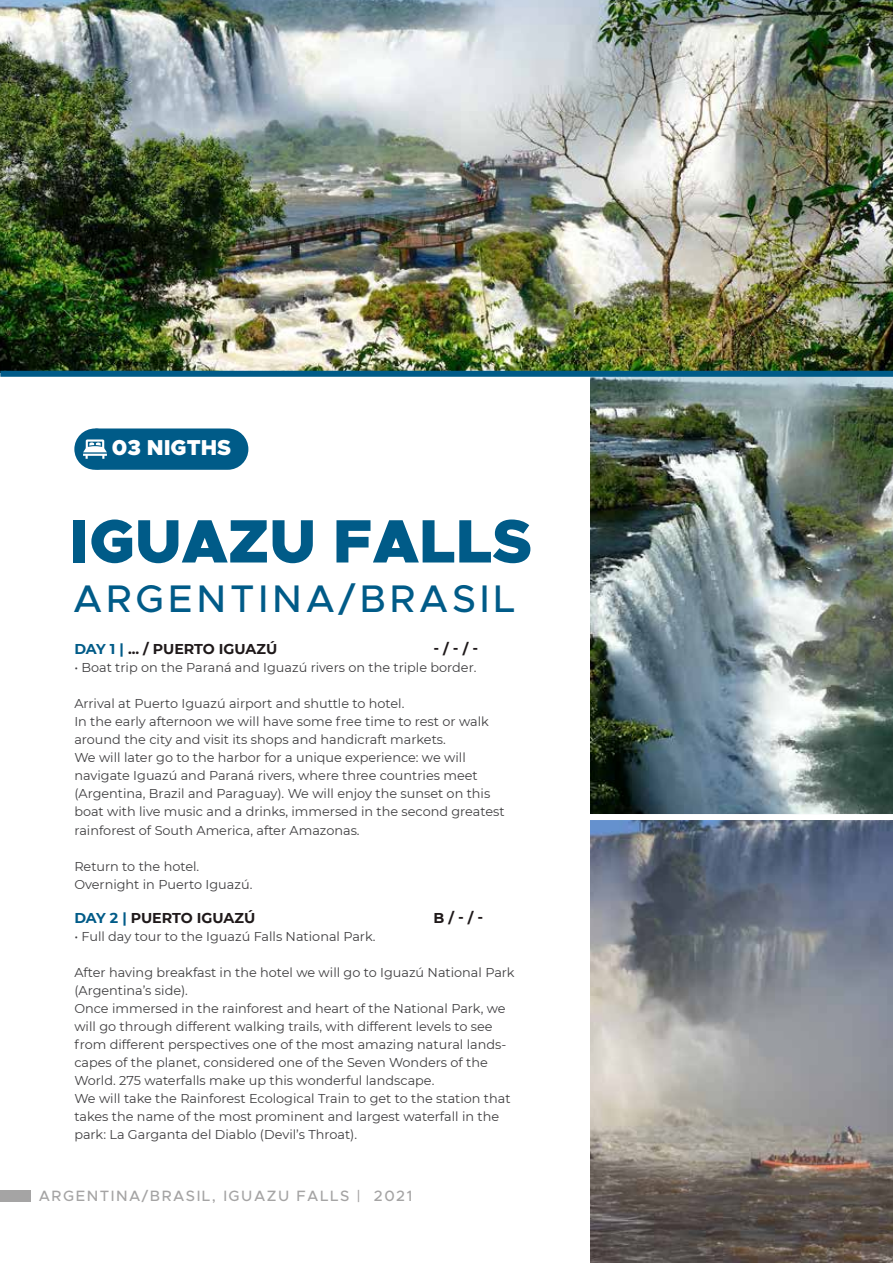
<style>
.page{position:relative;width:893px;height:1263px;background:#fff}
.page>*{position:absolute;margin:0;border:0;box-sizing:border-box;transform-origin:0 0}
.t1{font:900 61.5px "Metropolis";color:#005b88}
.t2{font:500 38.7px "Metropolis";letter-spacing:.1em;color:#005b88}
.t3{font:900 21.75px "Metropolis";color:#fff}
.t4{font:500 15px "Metropolis";letter-spacing:.1em;color:#a5a4a4}
.t5{font:700 14.25px "Montserrat";letter-spacing:-.005em;color:#1f191a}
.t6{font:12.9px/18px "Montserrat";color:#3f3e40}
.s1{color:#005b88}
</style>
<div class="page">
<img style="left:591px;top:377px;width:302px;height:437px">
<img style="left:591px;top:820px;width:302px;height:443px">
<img style="left:0;top:0;width:893px;height:371px">
<div style="left:0;top:1190px;width:31px;height:11px;background:#a5a4a4"></div>
<div style="left:0;top:371px;width:893px;height:6px;background:#005b88"></div>
<svg style="left:74px;top:428px;width:174px;height:42px;background:#1a6c94"></svg>
<h3 class="t3" style="left:112px;top:433px;width:121px">03 NIGTHS</h3>
<h1 class="t1" style="left:70px;top:502px;width:464px">IGUAZU FALLS</h1>
<h2 class="t2" style="left:73px;top:575px;width:444px">ARGENTINA/BRASIL</h2>
<p class="t5" style="left:74px;top:639px;width:204px"><span class="s1">DAY 1 |</span> ... / PUERTO IGUAZÚ</p>
<p class="t5" style="left:433px;top:639px;width:46px">- / - / -</p>
<p class="t6" style="left:74px;top:658px;width:403px">• Boat trip on the Paraná and Iguazú rivers on the triple border.</p>
<p class="t6" style="left:74px;top:694px;width:432px">Arrival at Puerto Iguazú airport and shuttle to hotel.<br>In the early afternoon we will have some free time to rest or walk around the city and visit its shops and handicraft markets.<br>We will later go to the harbor for a unique experience: we will navigate Iguazú and Paraná rivers, where three countries meet (Argentina, Brazil and Paraguay). We will enjoy the sunset on this boat with live music and a drinks, immersed in the second greatest rainforest of South America, after Amazonas.</p>
<p class="t6" style="left:74px;top:856px;width:180px">Return to the hotel.<br>Overnight in Puerto Iguazú.</p>
<p class="t5" style="left:74px;top:907px;width:182px"><span class="s1">DAY 2 |</span> PUERTO IGUAZÚ</p>
<p class="t5" style="left:433px;top:907px;width:51px">B / - / -</p>
<p class="t6" style="left:74px;top:927px;width:303px">• Full day tour to the Iguazú Falls National Park.</p>
<p class="t6" style="left:74px;top:963px;width:442px">After having breakfast in the hotel we will go to Iguazú National Park (Argentina’s side).<br>Once immersed in the rainforest and heart of the National Park, we will go through different walking trails, with different levels to see from different perspectives one of the most amazing natural lands&shy;capes of the planet, considered one of the Seven Wonders of the World. 275 waterfalls make up this wonderful landscape.<br>We will take the Rainforest Ecological Train to get to the station that takes the name of the most prominent and largest waterfall in the park: La Garganta del Diablo (Devil’s Throat).</p>
<p class="t4" style="left:39px;top:1186px;width:375px">ARGENTINA/BRASIL, IGUAZU FALLS | 2021</p>
</div>
